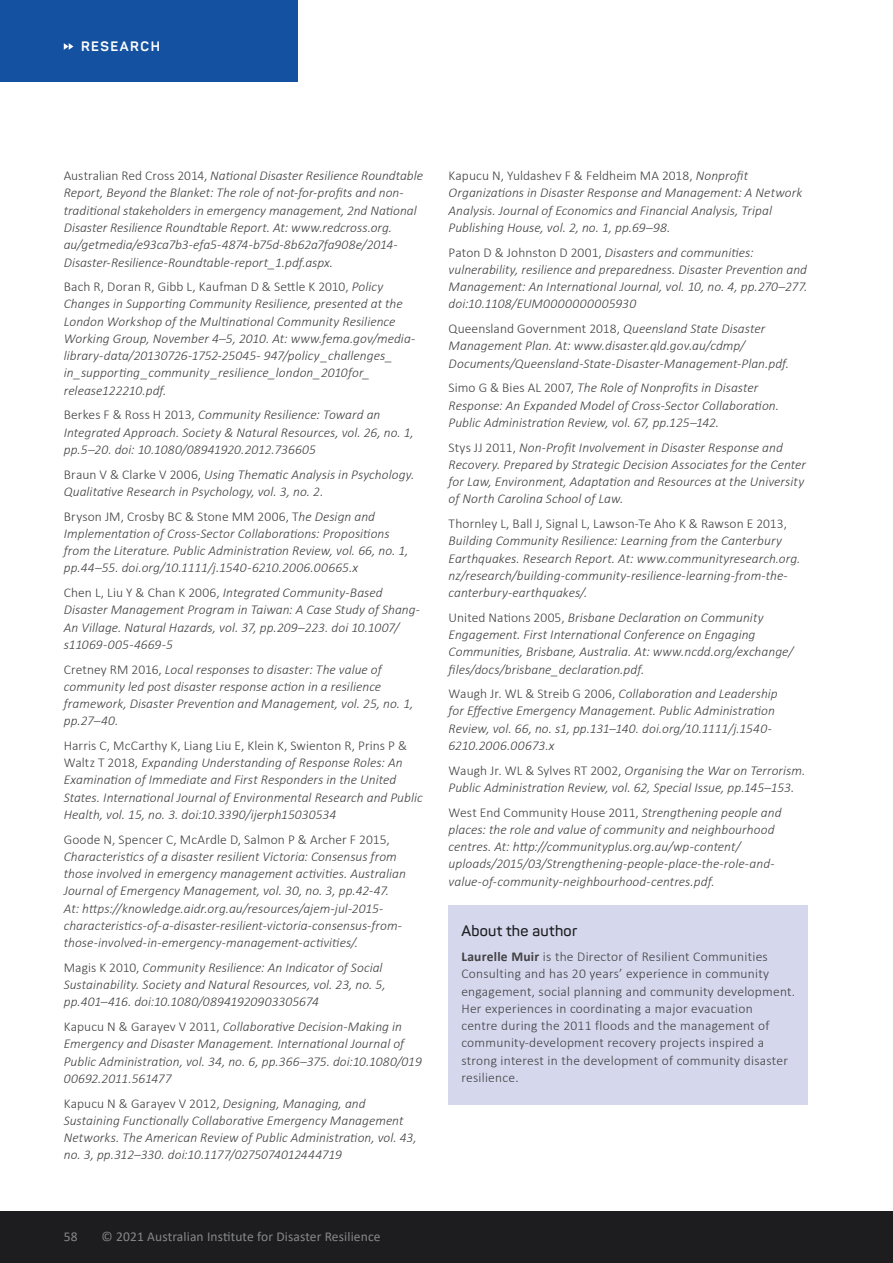
<style>
.page{position:relative;width:893px;height:1263px;background:#fff}
.page>*{position:absolute;margin:0;border:0;box-sizing:border-box;transform-origin:0 0}
.t1{font:600 15px "Panton";letter-spacing:.02em;color:#1d1d1f}
.t2{font:italic 300 13.5px/17.2px "Calibri";letter-spacing:.005em;color:#414042}
.t3{font:300 13.5px/17.2px "Calibri";letter-spacing:.02em;color:#414042}
.t4{font:13.5px "Calibri";letter-spacing:.01em;color:#868788}
.t5{font:700 13.5px "Panton";letter-spacing:.11em;color:#fff}
.s1{font-style:normal}
.s2{font-weight:700}
</style>
<div class="page">
<div style="left:0;top:0;width:298px;height:81px;background:#1452a1"></div>
<svg style="left:64px;top:43px;width:9px;height:7px"></svg>
<div style="left:0;top:1212px;width:893px;height:51px;background:#1d1d1f"></div>
<div style="left:449px;top:905px;width:359px;height:48px;background:#d5d7ec"></div>
<div style="left:449px;top:934px;width:359px;height:170px;background:#d5d7ec"></div>
<p class="t5" style="left:81px;top:38px;width:80px">RESEARCH</p>
<p class="t2" style="left:64px;top:167px;width:361px"><span class="s1">Australian Red Cross 2014,</span> National Disaster Resilience Roundtable Report, Beyond the Blanket: The role of not-for-profits and non&shy;traditional stakeholders in emergency management, 2nd National Disaster Resilience Roundtable Report. At: www.redcross.org. au/getmedia/e93ca7b3-efa5-4874-b75d-8b62a7fa908e/2014- Disaster-Resilience-Roundtable-report_1.pdf.aspx.</p>
<p class="t2" style="left:64px;top:278px;width:353px"><span class="s1">Bach R, Doran R, Gibb L, Kaufman D &amp; Settle K 2010,</span> Policy Changes in Supporting Community Resilience, presented at the London Workshop of the Multinational Community Resilience Working Group, November 4–5, 2010. At: www.fema.gov/media&shy;library-data/20130726-1752-25045- 947/policy _challenges_ in_supporting_community _resilience_london_2010for_ release122210.pdf.</p>
<p class="t2" style="left:64px;top:406px;width:352px"><span class="s1">Berkes F &amp; Ross H 2013,</span> Community Resilience: Toward an<br>Integrated Approach. Society &amp; Natural Resources, vol. 26, no. 1, pp.5–20. doi: 10.1080/08941920.2012.736605</p>
<p class="t2" style="left:64px;top:465px;width:352px"><span class="s1">Braun V &amp; Clarke V 2006,</span> Using Thematic Analysis in Psychology.<br>Qualitative Research in Psychology, vol. 3, no. 2<span class="s1">.</span></p>
<p class="t2" style="left:64px;top:507px;width:346px"><span class="s1">Bryson JM, Crosby BC &amp; Stone MM 2006, T</span>he Design and Implementation of Cross-Sector Collaborations: Propositions from the Literature. Public Administration Review, vol. 66, no. 1, pp.44–55. doi.org/10.1111/j.1540-6210.2006.00665.x</p>
<p class="t2" style="left:64px;top:584px;width:358px"><span class="s1">Chen L, Liu Y &amp; Chan K 2006,</span> Integrated Community-Based Disaster Management Program in Taiwan: A Case Study of Shang-An Village. Natural Hazards, vol. 37, pp.209–223. doi 10.1007/ s11069-005-4669-5</p>
<p class="t2" style="left:64px;top:660px;width:351px"><span class="s1">Cretney RM 2016,</span> Local responses to disaster: The value of community led post disaster response action in a resilience framework, Disaster Prevention and Management, vol. 25, no. 1, pp.27–40.</p>
<p class="t2" style="left:64px;top:737px;width:361px"><span class="s1">Harris C, McCarthy K, Liang Liu E, Klein K, Swienton R, Prins P &amp; Waltz T 2018,</span> Expanding Understanding of Response Roles: An Examination of Immediate and First Responders in the United States. International Journal of Environmental Research and Public Health, vol. 15, no. 3. doi:10.3390/ijerph15030534</p>
<p class="t3" style="left:64px;top:830px;width:327px">Goode N, Spencer C, McArdle D, Salmon P &amp; Archer F 2015,</p>
<p class="t2" style="left:64px;top:848px;width:344px">Characteristics of a disaster resilient Victoria: Consensus from those involved in emergency management activities. Australian Journal of Emergency Management, vol. 30, no. 3, pp.42-47.<br>At: https://knowledge.aidr.org.au/resources/ajem-jul-2015- characteristics-of-a-disaster-resilient-victoria-consensus-from&shy;those-involved-in-emergency-management-activities/.</p>
<p class="t2" style="left:64px;top:959px;width:324px"><span class="s1">Magis K 2010,</span> Community Resilience: An Indicator of Social<br>Sustainability. Society and Natural Resources, vol. 23, no. 5, pp.401–416. doi:10.1080/08941920903305674</p>
<p class="t2" style="left:64px;top:1018px;width:360px"><span class="s1">Kapucu N &amp; Garayev V 2011,</span> Collaborative Decision-Making in Emergency and Disaster Management. International Journal of Public Administration, vol. 34, no. 6, pp.366–375. doi:10.1080/019<br>00692.2011.561477</p>
<p class="t2" style="left:64px;top:1094px;width:355px"><span class="s1">Kapucu N &amp; Garayev V 2012,</span> Designing, Managing, and Sustaining Functionally Collaborative Emergency Management Networks. The American Review of Public Administration, vol. 43, no. 3, pp.312–330. doi:10.1177/0275074012444719</p>
<p class="t2" style="left:449px;top:167px;width:355px"><span class="s1">Kapucu N, Yuldashev F &amp; Feldheim MA 2018,</span> Nonprofit Organizations in Disaster Response and Management: A Network Analysis. Journal of Economics and Financial Analysis, Tripal Publishing House, vol. 2, no. 1, pp.69–98.</p>
<p class="t2" style="left:449px;top:243px;width:360px"><span class="s1">Paton D &amp; Johnston D 2001,</span> Disasters and communities: vulnerability, resilience and preparedness. Disaster Prevention and Management: An International Journal, vol. 10, no. 4, pp.270–277. doi:10.1108/EUM0000000005930</p>
<p class="t2" style="left:449px;top:320px;width:342px"><span class="s1">Queensland Government 2018,</span> Queensland State Disaster<br>Management Plan. At: www.disaster.qld.gov.au/cdmp/<br>Documents/Queensland-State-Disaster-Management-Plan.pdf.</p>
<p class="t2" style="left:449px;top:379px;width:332px"><span class="s1">Simo G &amp; Bies AL 2007,</span> The Role of Nonprofits in Disaster<br>Response: An Expanded Model of Cross‐Sector Collaboration.<br>Public Administration Review, vol. 67, pp.125–142.</p>
<p class="t2" style="left:449px;top:438px;width:359px"><span class="s1">Stys JJ 2011,</span> Non-Profit Involvement in Disaster Response and Recovery. Prepared by Strategic Decision Associates for the Center for Law, Environment, Adaptation and Resources at the University of North Carolina School of Law.</p>
<p class="t3" style="left:449px;top:515px;width:340px">Thornley L, Ball J, Signal L, Lawson-Te Aho K &amp; Rawson E 2013,</p>
<p class="t2" style="left:449px;top:532px;width:353px">Building Community Resilience: Learning from the Canterbury Earthquakes. Research Report. At: www.communityresearch.org. nz/research/building-community-resilience-learning-from-the&shy;canterbury-earthquakes/.</p>
<p class="t2" style="left:449px;top:608px;width:346px"><span class="s1">United Nations 2005,</span> Brisbane Declaration on Community Engagement. First International Conference on Engaging Communities, Brisbane, Australia. At: www.ncdd.org/exchange/ files/docs/brisbane_declaration.pdf.</p>
<p class="t2" style="left:449px;top:685px;width:331px"><span class="s1">Waugh Jr. WL &amp; Streib G 2006,</span> Collaboration and Leadership for Effective Emergency Management. Public Administration Review, vol. 66, no. s1, pp.131–140. doi.org/10.1111/j.1540- 6210.2006.00673.x</p>
<p class="t2" style="left:449px;top:761px;width:358px"><span class="s1">Waugh Jr. WL &amp; Sylves RT 2002,</span> Organising the War on Terrorism.<br>Public Administration Review, vol. 62, Special Issue, pp.145–153.</p>
<p class="t2" style="left:449px;top:803px;width:334px"><span class="s1">West End Community House 2011,</span> Strengthening people and places: the role and value of community and neighbourhood centres. At: http://communityplus.org.au/wp-content/ uploads/2015/03/Strengthening-people-place-the-role-and&shy;value-of-community-neighbourhood-centres.pdf.</p>
<p class="t1" style="left:461px;top:922px;width:117px">About the author</p>
<p class="t3" style="left:461px;top:948px;width:335px"><span class="s2">Laurelle Muir</span> is the Director of Resilient Communities Consulting and has 20 years’ experience in community engagement, social planning and community development.<br>Her experiences in coordinating a major evacuation<br>centre during the 2011 floods and the management of community-development recovery projects inspired a strong interest in the development of community disaster resilience.</p>
<p class="t4" style="left:64px;top:1227px;width:15px">58</p>
<p class="t4" style="left:102px;top:1227px;width:280px">© 2021 Australian Institute for Disaster Resilience</p>
</div>
